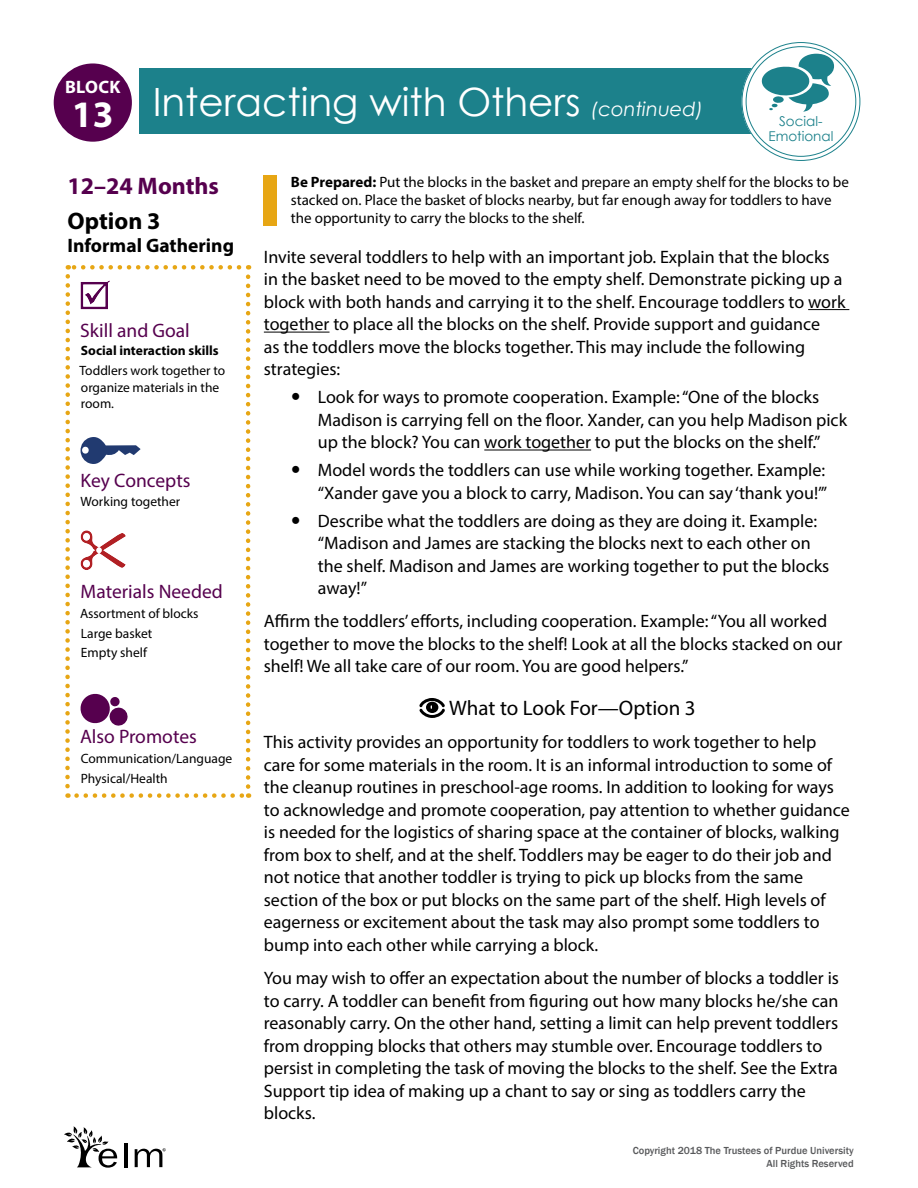
<style>
.page{position:relative;width:918px;height:1188px;background:#fff}
.page>*{position:absolute;margin:0;border:0;box-sizing:border-box;transform-origin:0 0}
.t1{font:39px "Century Gothic";color:#fff}
._1-07_I-T_Age{font:700 24px "Myriad Pro";color:#56004e}
._1-11_I-T_Option_Sub{font:700 24px "Myriad Pro";color:#000}
._4-MISC_What_to_Look{font:21px "Myriad Pro";color:#000}
._2-01_Sidebar_Subhea{font:19.5px "Myriad Pro";color:#56004e}
._1-08_Group_Size{font:700 19.5px "Myriad Pro";color:#000}
._3-13_IT_Body{font:18px/22.5px "Myriad Pro";color:#000}
.t2{font:700 18px "Myriad Pro";letter-spacing:.02em;color:#fff}
._3-IT_MISC_Be_Prepar{font:15px/18px "Myriad Pro";color:#000}
._2-05_I-T_Sidebar_Bo{font:13.5px "Myriad Pro";color:#000}
._2-02_Learning_Goal{font:13.5px/16.5px "Myriad Pro";color:#000}
._2-02a_Skill{font:700 13.5px "Myriad Pro";color:#000}
.t3{font:13.5px/15px "Century Gothic";color:#1c818b;text-align:center}
._2-08_I-T_Key_Concep{font:13.5px "Myriad Pro";color:#000}
.t4{font:500 10.5px/12.6px "Franklin Gothic";color:#58595b;text-align:right}
.s1{font-style:italic;font-size:19.5px}
.s2{font-weight:700}
</style>
<div class="page">
<div style="left:140px;top:68px;width:616px;height:66px;background:#1c818b"></div>
<div style="left:744px;top:45px;width:114px;height:113px;background:#fff;border-radius:50%"></div>
<div style="left:742px;top:42px;width:118px;height:119px;border:5px solid #fff;border-radius:50%"></div>
<div style="left:54px;top:63px;width:78px;height:79px;background:#56004e;border-radius:50%"></div>
<svg style="left:762px;top:54px;width:72px;height:58px"></svg>
<svg style="left:81px;top:280px;width:29px;height:29px"></svg>
<svg style="left:81px;top:437px;width:60px;height:27px"></svg>
<svg style="left:81px;top:530px;width:45px;height:40px"></svg>
<svg style="left:81px;top:694px;width:47px;height:32px"></svg>
<svg style="left:77px;top:793px;width:172px;height:5px"></svg>
<svg style="left:246px;top:265px;width:4px;height:522px"></svg>
<svg style="left:68px;top:265px;width:171px;height:5px"></svg>
<svg style="left:65px;top:276px;width:5px;height:522px"></svg>
<div style="left:264px;top:176px;width:13px;height:50px;background:#e7a614"></div>
<hr style="left:808px;top:309px;width:41px;height:1px;background:#000">
<hr style="left:264px;top:332px;width:66px;height:1px;background:#000">
<hr style="left:484px;top:450px;width:107px;height:1px;background:#000">
<svg style="left:419px;top:698px;width:26px;height:20px"></svg>
<hr style="left:124px;top:1143px;width:3px;height:24px;background:#000">
<svg style="left:64px;top:1126px;width:53px;height:42px"></svg>
<svg style="left:135px;top:1148px;width:31px;height:19px"></svg>
<p class="t2" style="left:65px;top:75px;width:57px">BLOCK</p>
<h1 class="t1" style="left:72px;top:75px;width:633px"><sub>13</sub> Interacting with Others <span class="s1">(continued)</span></h1>
<p class="t3" style="left:768px;top:114px;width:67px">Social-<br>Emotional</p>
<h1 class="_1-07_I-T_Age" style="left:68px;top:170px;width:153px">12–24 Months</h1>
<p class="_1-11_I-T_Option_Sub" style="left:68px;top:205px;width:95px">Option 3</p>
<h2 class="_1-08_Group_Size" style="left:68px;top:232px;width:168px">Informal Gathering</h2>
<p class="_2-01_Sidebar_Subhea" style="left:80px;top:319px;width:111px">Skill and Goal</p>
<p class="_2-02a_Skill" style="left:81px;top:342px;width:139px">Social interaction skills</p>
<p class="_2-02_Learning_Goal" style="left:80px;top:362px;width:147px">Toddlers work together to organize materials in the room.</p>
<p class="_2-01_Sidebar_Subhea" style="left:81px;top:468px;width:111px">Key Concepts</p>
<p class="_2-08_I-T_Key_Concep" style="left:81px;top:493px;width:101px">Working together</p>
<p class="_2-01_Sidebar_Subhea" style="left:81px;top:579px;width:144px">Materials Needed</p>
<p class="_2-05_I-T_Sidebar_Bo" style="left:80px;top:605px;width:120px">Assortment of blocks</p>
<p class="_2-05_I-T_Sidebar_Bo" style="left:81px;top:625px;width:73px">Large basket</p>
<p class="_2-05_I-T_Sidebar_Bo" style="left:81px;top:644px;width:68px">Empty shelf</p>
<p class="_2-01_Sidebar_Subhea" style="left:80px;top:724px;width:118px">Also Promotes</p>
<p class="_2-05_I-T_Sidebar_Bo" style="left:81px;top:750px;width:153px">Communication/Language</p>
<p class="_2-05_I-T_Sidebar_Bo" style="left:81px;top:770px;width:88px">Physical/Health</p>
<p class="_3-IT_MISC_Be_Prepar" style="left:291px;top:172px;width:560px"><span class="s2">Be Prepared:</span> Put the blocks in the basket and prepare an empty shelf for the blocks to be stacked on. Place the basket of blocks nearby, but far enough away for toddlers to have the opportunity to carry the blocks to the shelf.</p>
<p class="_3-13_IT_Body" style="left:264px;top:245px;width:583px">Invite several toddlers to help with an important job. Explain that the blocks in the basket need to be moved to the empty shelf. Demonstrate picking up a block with both hands and carrying it to the shelf. Encourage toddlers to work together to place all the blocks on the shelf. Provide support and guidance<br>as the toddlers move the blocks together. This may include the following strategies:</p>
<p class="_3-13_IT_Body" style="left:318px;top:386px;width:531px">Look for ways to promote cooperation. Example: “One of the blocks<br>Madison is carrying fell on the floor. Xander, can you help Madison pick up the block? You can work together to put the blocks on the shelf.”</p>
<p class="_3-13_IT_Body" style="left:318px;top:459px;width:511px">Model words the toddlers can use while working together. Example: “Xander gave you a block to carry, Madison. You can say ‘thank you!’”</p>
<p class="_3-13_IT_Body" style="left:318px;top:509px;width:513px">Describe what the toddlers are doing as they are doing it. Example: “Madison and James are stacking the blocks next to each other on the shelf. Madison and James are working together to put the blocks away!”</p>
<p class="_3-13_IT_Body" style="left:264px;top:610px;width:580px">Affirm the toddlers’ efforts, including cooperation. Example: “You all worked together to move the blocks to the shelf! Look at all the blocks stacked on our shelf! We all take care of our room. You are good helpers.”</p>
<p class="_4-MISC_What_to_Look" style="left:449px;top:695px;width:248px">What to Look For—Option 3</p>
<p class="_3-13_IT_Body" style="left:264px;top:731px;width:588px">This activity provides an opportunity for toddlers to work together to help care for some materials in the room. It is an informal introduction to some of the cleanup routines in preschool-age rooms. In addition to looking for ways to acknowledge and promote cooperation, pay attention to whether guidance is needed for the logistics of sharing space at the container of blocks, walking from box to shelf, and at the shelf. Toddlers may be eager to do their job and not notice that another toddler is trying to pick up blocks from the same section of the box or put blocks on the same part of the shelf. High levels of eagerness or excitement about the task may also prompt some toddlers to bump into each other while carrying a block.</p>
<p class="_3-13_IT_Body" style="left:264px;top:967px;width:577px">You may wish to offer an expectation about the number of blocks a toddler is to carry. A toddler can benefit from figuring out how many blocks he/she can reasonably carry. On the other hand, setting a limit can help prevent toddlers from dropping blocks that others may stumble over. Encourage toddlers to persist in completing the task of moving the blocks to the shelf. See the Extra Support tip idea of making up a chant to say or sing as toddlers carry the blocks.</p>
<p class="t4" style="left:633px;top:1145px;width:223px">Copyright 2018 The Trustees of Purdue University<br>All Rights Reserved</p>
</div>
